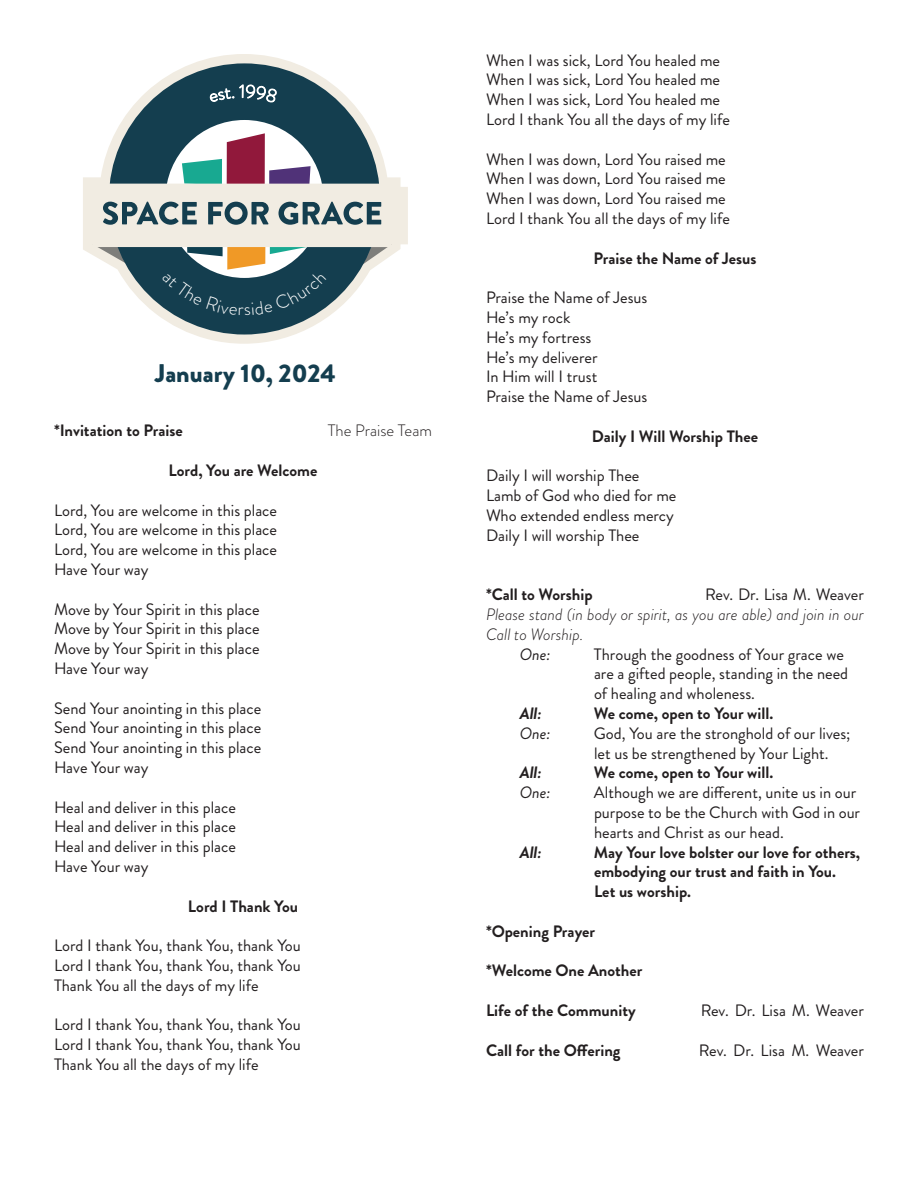
<style>
.page{position:relative;width:918px;height:1188px;background:#fff}
.page>*{position:absolute;margin:0;border:0;box-sizing:border-box;transform-origin:0 0}
.t1{font:900 25.5px "Brandon Grotesque";color:#143e4f}
.t2{font:16.5px/19.8px "Brandon Grotesque";color:#231f20}
.t3{font:700 16.5px "Brandon Grotesque";color:#231f20}
.t4{font:italic 300 16.5px/19.8px "Brandon Grotesque";color:#231f20}
.t5{font:300 16.5px "Brandon Grotesque";color:#231f20}
.t6{font:italic 16.5px "Brandon Grotesque";letter-spacing:-.005em;color:#231f20}
.t7{font:italic 700 16.5px "Brandon Grotesque";color:#231f20}
</style>
<div class="page">
<svg style="left:83px;top:54px;width:318px;height:290px"></svg>
<svg style="left:88px;top:59px;width:308px;height:280px"></svg>
<div style="left:109px;top:63px;width:271px;height:272px;background:#143e4f;border-radius:50%"></div>
<div style="left:165px;top:120px;width:158px;height:158px;background:#fff;border-radius:50%"></div>
<div style="left:109px;top:187px;width:299px;height:57px;background:#f1ece2"></div>
<svg style="left:210px;top:85px;width:67px;height:17px"></svg>
<svg style="left:93px;top:133px;width:299px;height:183px"></svg>
<p class="t1" style="left:155px;top:355px;width:182px">January 10, 2024</p>
<p class="t3" style="left:54px;top:419px;width:130px">*Invitation to Praise</p>
<p class="t5" style="left:328px;top:419px;width:106px">The Praise Team</p>
<p class="t3" style="left:169px;top:459px;width:150px">Lord, You are Welcome</p>
<p class="t2" style="left:54px;top:500px;width:225px">Lord, You are welcome in this place</p>
<p class="t2" style="left:54px;top:520px;width:225px">Lord, You are welcome in this place</p>
<p class="t2" style="left:54px;top:540px;width:225px">Lord, You are welcome in this place</p>
<p class="t2" style="left:54px;top:560px;width:96px">Have Your way</p>
<p class="t2" style="left:54px;top:599px;width:207px">Move by Your Spirit in this place</p>
<p class="t2" style="left:54px;top:619px;width:207px">Move by Your Spirit in this place</p>
<p class="t2" style="left:54px;top:639px;width:207px">Move by Your Spirit in this place</p>
<p class="t2" style="left:54px;top:659px;width:96px">Have Your way</p>
<p class="t2" style="left:54px;top:698px;width:209px">Send Your anointing in this place</p>
<p class="t2" style="left:54px;top:718px;width:209px">Send Your anointing in this place</p>
<p class="t2" style="left:54px;top:738px;width:209px">Send Your anointing in this place</p>
<p class="t2" style="left:54px;top:758px;width:96px">Have Your way</p>
<p class="t2" style="left:54px;top:797px;width:184px">Heal and deliver in this place</p>
<p class="t2" style="left:54px;top:817px;width:184px">Heal and deliver in this place</p>
<p class="t2" style="left:54px;top:837px;width:184px">Heal and deliver in this place</p>
<p class="t2" style="left:54px;top:857px;width:96px">Have Your way</p>
<p class="t3" style="left:188px;top:894px;width:112px">Lord I Thank You</p>
<p class="t2" style="left:54px;top:936px;width:248px">Lord I thank You, thank You, thank You</p>
<p class="t2" style="left:54px;top:956px;width:248px">Lord I thank You, thank You, thank You</p>
<p class="t2" style="left:54px;top:975px;width:206px">Thank You all the days of my life</p>
<p class="t2" style="left:54px;top:1015px;width:248px">Lord I thank You, thank You, thank You</p>
<p class="t2" style="left:54px;top:1035px;width:248px">Lord I thank You, thank You, thank You</p>
<p class="t2" style="left:54px;top:1055px;width:206px">Thank You all the days of my life</p>
<p class="t2" style="left:486px;top:50px;width:236px">When I was sick, Lord You healed me</p>
<p class="t2" style="left:486px;top:70px;width:236px">When I was sick, Lord You healed me</p>
<p class="t2" style="left:486px;top:90px;width:236px">When I was sick, Lord You healed me</p>
<p class="t2" style="left:486px;top:110px;width:245px">Lord I thank You all the days of my life</p>
<p class="t2" style="left:486px;top:149px;width:241px">When I was down, Lord You raised me</p>
<p class="t2" style="left:486px;top:169px;width:241px">When I was down, Lord You raised me</p>
<p class="t2" style="left:486px;top:189px;width:241px">When I was down, Lord You raised me</p>
<p class="t2" style="left:486px;top:209px;width:245px">Lord I thank You all the days of my life</p>
<p class="t3" style="left:594px;top:246px;width:164px">Praise the Name of Jesus</p>
<p class="t2" style="left:486px;top:288px;width:163px">Praise the Name of Jesus</p>
<p class="t2" style="left:486px;top:308px;width:86px">He’s my rock</p>
<p class="t2" style="left:486px;top:327px;width:107px">He’s my fortress</p>
<p class="t2" style="left:486px;top:347px;width:113px">He’s my deliverer</p>
<p class="t2" style="left:486px;top:367px;width:113px">In Him will I trust</p>
<p class="t2" style="left:486px;top:387px;width:163px">Praise the Name of Jesus</p>
<p class="t3" style="left:592px;top:425px;width:168px">Daily I Will Worship Thee</p>
<p class="t2" style="left:486px;top:466px;width:155px">Daily I will worship Thee</p>
<p class="t2" style="left:486px;top:486px;width:192px">Lamb of God who died for me</p>
<p class="t2" style="left:486px;top:506px;width:189px">Who extended endless mercy</p>
<p class="t2" style="left:486px;top:525px;width:155px">Daily I will worship Thee</p>
<p class="t3" style="left:486px;top:583px;width:108px">*Call to Worship</p>
<p class="t2" style="left:705px;top:585px;width:160px">Rev. Dr. Lisa M. Weaver</p>
<p class="t4" style="left:486px;top:604px;width:379px">Please stand (in body or spirit, as you are able) and join in our<br>Call to Worship.</p>
<p class="t6" style="left:520px;top:643px;width:32px">One:</p>
<p class="t2" style="left:594px;top:644px;width:251px">Through the goodness of Your grace we</p>
<p class="t2" style="left:594px;top:664px;width:256px">are a gifted people, standing in the need of healing and wholeness.</p>
<p class="t7" style="left:520px;top:702px;width:24px">All:</p>
<p class="t3" style="left:594px;top:702px;width:181px">We come, open to Your will.</p>
<p class="t6" style="left:520px;top:722px;width:32px">One:</p>
<p class="t2" style="left:594px;top:723px;width:258px">God, You are the stronghold of our lives;</p>
<p class="t2" style="left:594px;top:743px;width:236px">let us be strengthened by Your Light.</p>
<p class="t7" style="left:520px;top:761px;width:24px">All:</p>
<p class="t3" style="left:594px;top:761px;width:181px">We come, open to Your will.</p>
<p class="t6" style="left:520px;top:781px;width:32px">One:</p>
<p class="t2" style="left:594px;top:783px;width:268px">Although we are different, unite us in our purpose to be the Church with God in our hearts and Christ as our head.</p>
<p class="t7" style="left:520px;top:840px;width:24px">All:</p>
<p class="t3" style="left:594px;top:840px;width:268px">May Your love bolster our love for others,</p>
<p class="t3" style="left:594px;top:860px;width:244px">embodying our trust and faith in You.</p>
<p class="t3" style="left:594px;top:880px;width:99px">Let us worship.</p>
<p class="t3" style="left:486px;top:920px;width:111px">*Opening Prayer</p>
<p class="t3" style="left:486px;top:959px;width:158px">*Welcome One Another</p>
<p class="t3" style="left:486px;top:999px;width:151px">Life of the Community</p>
<p class="t2" style="left:701px;top:1001px;width:165px">Rev. Dr. Lisa M. Weaver</p>
<p class="t3" style="left:486px;top:1038px;width:136px">Call for the Offering</p>
<p class="t2" style="left:699px;top:1040px;width:167px">Rev. Dr. Lisa M. Weaver</p>
</div>
